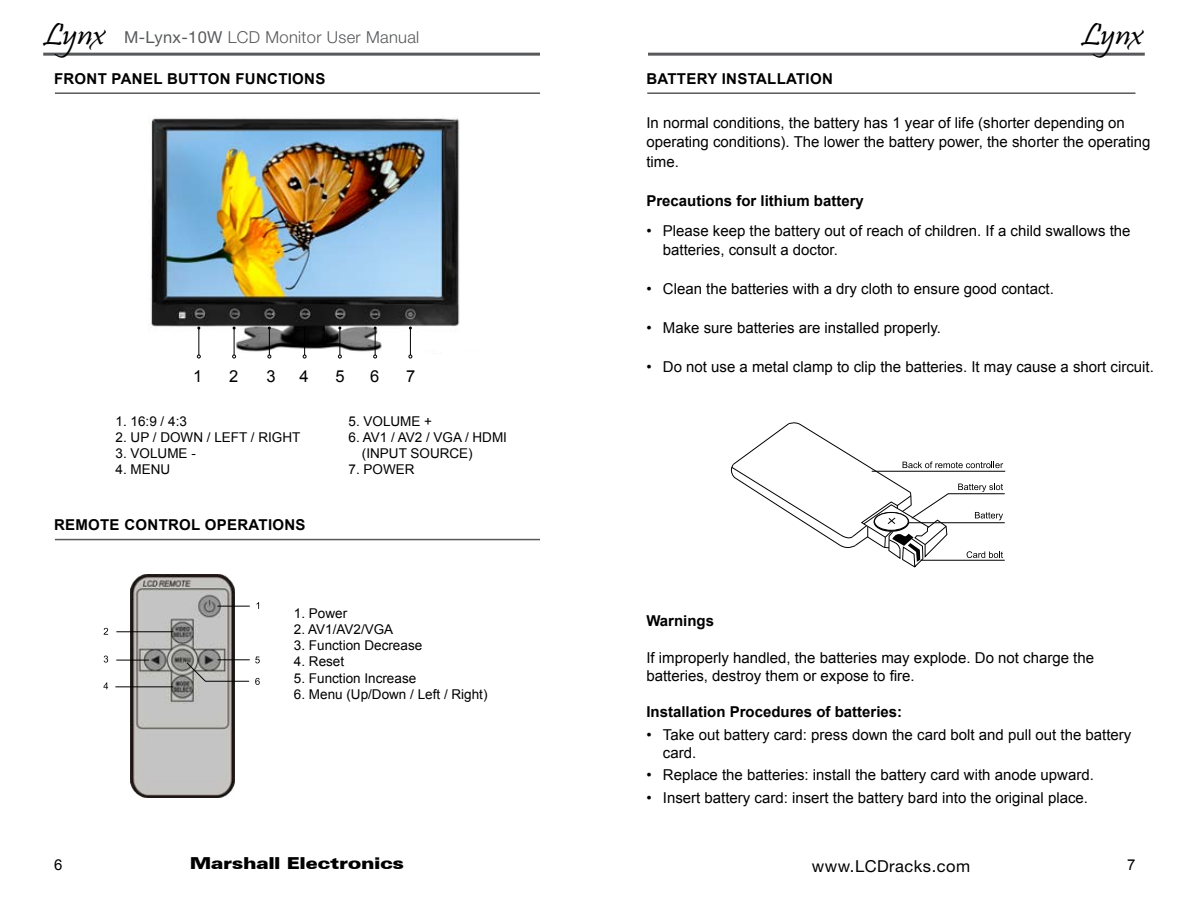
<style>
.page{position:relative;width:1188px;height:918px;background:#fff}
.page>*{position:absolute;margin:0;border:0;box-sizing:border-box;transform-origin:0 0}
.t1{font:31.35px "Pristina";color:#000;scale:1.17 1}
.t2{font:17.25px "Arial";letter-spacing:.055em;color:#000;scale:.91 1}
.t3{font:300 16.5px "Helvetica Neue";letter-spacing:.02em;color:#58595b}
.t4{font:900 expanded 16.5px "Zurich BT";letter-spacing:.01em;color:#000}
.t5{font:16.5px "Helvetica Neue";letter-spacing:.03em;color:#000}
.t6{font:16.5px "Arial";color:#000}
.t7{font:15px/19.5px "Arial";color:#000}
.t8{font:700 15px "Arial";letter-spacing:.01em;color:#000}
.t9{font:13.5px/16.2px "Arial";color:#000}
.s1{font-family:"Pristina";font-weight:400;font-size:31.35px;color:#000}
.s2{font-weight:400}
</style>
<div class="page">
<hr style="left:43px;top:53px;width:497px;height:3px;background:#58595b">
<hr style="left:648px;top:53px;width:497px;height:3px;background:#58595b">
<svg style="left:730px;top:422px;width:275px;height:146px"></svg>
<hr style="left:647px;top:92px;width:488px;height:2px;background:#58595b">
<hr style="left:55px;top:92px;width:485px;height:2px;background:#58595b">
<img style="left:131px;top:574px;width:104px;height:224px">
<hr style="left:116px;top:660px;width:33px;height:1px;background:#000">
<hr style="left:217px;top:606px;width:33px;height:1px;background:#000">
<hr style="left:116px;top:631px;width:57px;height:1px;background:#000">
<hr style="left:115px;top:686px;width:58px;height:1px;background:#000">
<svg style="left:104px;top:628px;width:4px;height:7px"></svg>
<svg style="left:104px;top:656px;width:4px;height:7px"></svg>
<svg style="left:103px;top:682px;width:5px;height:7px"></svg>
<svg style="left:186px;top:657px;width:74px;height:28px"></svg>
<img style="left:151px;top:118px;width:309px;height:234px">
<svg style="left:197px;top:327px;width:4px;height:31px"></svg>
<svg style="left:232px;top:327px;width:4px;height:31px"></svg>
<svg style="left:267px;top:327px;width:4px;height:31px"></svg>
<svg style="left:303px;top:327px;width:4px;height:31px"></svg>
<svg style="left:338px;top:327px;width:4px;height:31px"></svg>
<svg style="left:373px;top:327px;width:4px;height:31px"></svg>
<svg style="left:409px;top:327px;width:3px;height:31px"></svg>
<hr style="left:55px;top:539px;width:485px;height:1px;background:#58595b">
<p class="t3" style="left:43px;top:27px;width:378px"><span class="s1">Lynx</span> <span class="s2">M-Lynx-10W</span> LCD Monitor User Manual</p>
<h1 class="t1" style="left:1081px;top:16px;width:54px">Lynx</h1>
<p class="t8" style="left:54px;top:69px;width:271px">Front Panel Button Fu nctions</p>
<p class="t8" style="left:646px;top:69px;width:188px">Battery Installation</p>
<p class="t6" style="left:193px;top:366px;width:11px">1</p>
<p class="t6" style="left:229px;top:366px;width:11px">2</p>
<p class="t6" style="left:267px;top:366px;width:11px">3</p>
<p class="t6" style="left:300px;top:366px;width:11px">4</p>
<p class="t6" style="left:336px;top:366px;width:11px">5</p>
<p class="t6" style="left:370px;top:366px;width:11px">6</p>
<p class="t6" style="left:406px;top:366px;width:11px">7</p>
<p class="t9" style="left:116px;top:413px;width:73px">1. 16:9 / 4:3</p>
<p class="t9" style="left:116px;top:429px;width:186px">2. UP / DOWN / LEFT / RIGHT</p>
<p class="t9" style="left:116px;top:445px;width:82px">3. VOLUME -</p>
<p class="t9" style="left:116px;top:462px;width:56px">4. MENU</p>
<p class="t8" style="left:54px;top:515px;width:46px">REMOTE</p>
<p class="t8" style="left:124px;top:515px;width:12px">CONT</p>
<p class="t8" style="left:168px;top:515px;width:49px">ROL OPE</p>
<p class="t8" style="left:237px;top:515px;width:22px">RATION</p>
<p class="t8" style="left:296px;top:515px;width:12px">S</p>
<p class="t9" style="left:348px;top:413px;width:85px">5. VOLUME +</p>
<p class="t9" style="left:362px;top:429px;width:147px;text-indent:-13px">6. AV1 / AV2 / VGA / HDMI (INPUT SOURCE)</p>
<p class="t9" style="left:348px;top:462px;width:68px">7. POWER</p>
<p class="t9" style="left:294px;top:605px;width:55px">1. Power</p>
<p class="t9" style="left:294px;top:621px;width:101px">2. AV1/AV2/VGA</p>
<p class="t9" style="left:294px;top:638px;width:130px">3. Function Decrease</p>
<p class="t9" style="left:294px;top:654px;width:52px">4. Reset</p>
<p class="t9" style="left:294px;top:670px;width:124px">5. Function Increase</p>
<p class="t9" style="left:294px;top:686px;width:195px">6. Menu (Up/Down / Left / Right)</p>
<p class="t2" style="left:317px;top:681px;width:132px">MODE SELECT</p>
<p class="t7" style="left:646px;top:113px;width:506px">In normal conditions, the battery has 1 year of life (shorter depending on operating conditions). The lower the battery power, the shorter the operating time.</p>
<p class="t8" style="left:646px;top:190px;width:219px">Precautions for lithium battery</p>
<p class="t7" style="left:663px;top:221px;width:469px;text-indent:-16px">• Please keep the battery out of reach of children. If a child swallows the batteries, consult a doctor.</p>
<p class="t7" style="left:646px;top:279px;width:409px">• Clean the batteries with a dry cloth to ensure good contact.</p>
<p class="t7" style="left:646px;top:318px;width:296px">• Make sure batteries are installed properly.</p>
<p class="t7" style="left:646px;top:357px;width:509px">• Do not use a metal clamp to clip the batteries. It may cause a short circuit.</p>
<p class="t8" style="left:646px;top:610px;width:69px">Warnings</p>
<p class="t7" style="left:646px;top:649px;width:449px;line-height:18px">If improperly handled, the batteries may explode. Do not charge the batteries, destroy them or expose to fire.</p>
<p class="t8" style="left:646px;top:702px;width:257px">Installation Procedures of batteries:</p>
<p class="t7" style="left:663px;top:726px;width:470px;line-height:18px;text-indent:-16px">• Take out battery card: press down the card bolt and pull out the battery card.</p>
<p class="t7" style="left:646px;top:765px;width:449px">• Replace the batteries: install the battery card with anode upward.</p>
<p class="t7" style="left:646px;top:788px;width:443px">• Insert battery card: insert the battery bard into the original place.</p>
<p class="t7" style="left:54px;top:855px;width:10px">6</p>
<p class="t4" style="left:190px;top:853px;width:215px">Marshall Electronics</p>
<p class="t5" style="left:812px;top:856px;width:160px">www.LCDracks.com</p>
<p class="t7" style="left:1127px;top:855px;width:10px">7</p>
</div>
